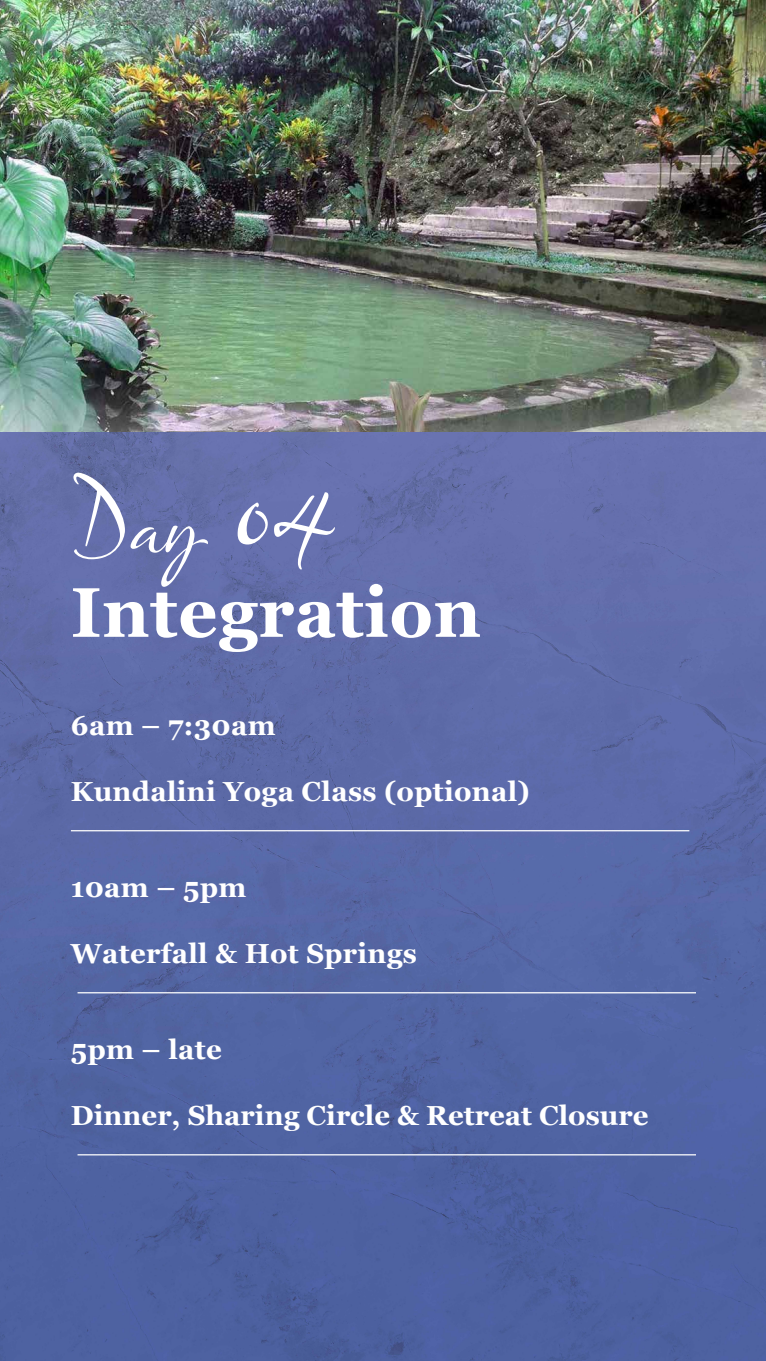
<style>
.page{position:relative;width:766px;height:1361px;background:#fff}
.page>*{position:absolute;margin:0;border:0;box-sizing:border-box;transform-origin:0 0}
.t1{font:90px "Olicana Smooth";color:#fff}
.t2{font:700 70px "Georgia";letter-spacing:.01em;color:#fff}
.t3{font:700 27.5px "Georgia";letter-spacing:.01em;color:#fff}
</style>
<div class="page">
<img style="left:0;top:431px;width:765px;height:930px">
<hr style="left:71px;top:830px;width:618px;height:1px;background:#fff">
<hr style="left:77px;top:992px;width:618px;height:1px;background:#fff">
<hr style="left:77px;top:1154px;width:618px;height:1px;background:#fff">
<img style="left:0;top:0;width:765px;height:431px">
<h1 class="t1" style="left:71px;top:465px;width:267px">Day 04</h1>
<h2 class="t2" style="left:71px;top:560px;width:411px">Integration</h2>
<p class="t3" style="left:71px;top:705px;width:206px">6am – 7:30am</p>
<p class="t3" style="left:71px;top:771px;width:460px">Kundalini Yoga Class (optional)</p>
<p class="t3" style="left:71px;top:867px;width:177px">10am – 5pm</p>
<p class="t3" style="left:71px;top:933px;width:347px">Waterfall &amp; Hot Springs</p>
<p class="t3" style="left:71px;top:1029px;width:152px">5pm – late</p>
<p class="t3" style="left:71px;top:1095px;width:579px">Dinner, Sharing Circle &amp; Retreat Closure</p>
</div>
